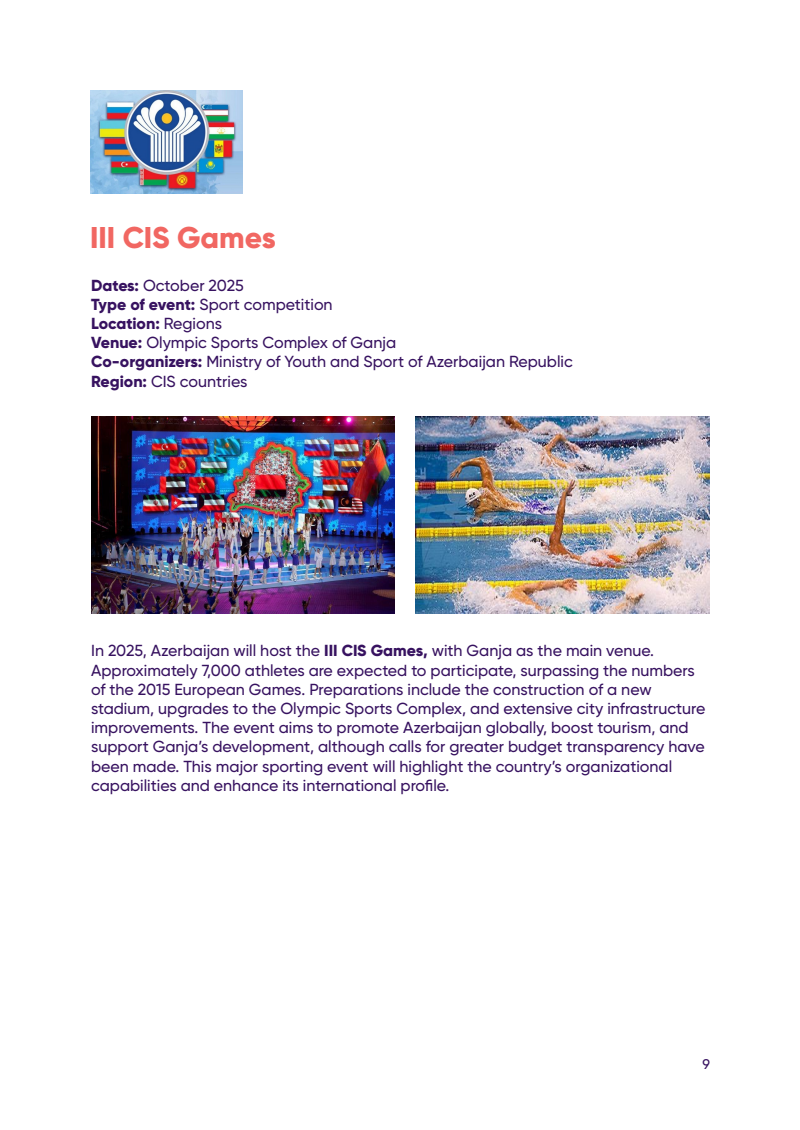
<style>
.page{position:relative;width:800px;height:1130px;background:#fff}
.page>*{position:absolute;margin:0;border:0;box-sizing:border-box;transform-origin:0 0}
.t1{font:800 30px "Gilroy";color:#f16762}
.t2{font:500 16px/19.2px "Gilroy";color:#371260}
.t3{font:500 14px "Gilroy";color:#371260}
.s1{font-weight:800}
</style>
<div class="page">
<img style="left:90px;top:90px;width:152px;height:104px">
<img style="left:91px;top:417px;width:303px;height:197px">
<img style="left:416px;top:417px;width:294px;height:197px">
<h1 class="t1" style="left:90px;top:218px;width:187px">III CIS Games</h1>
<p class="t2" style="left:91px;top:275px;width:483px"><span class="s1">Dates:</span> October 2025<br><span class="s1">Type of event:</span> Sport competition<br><span class="s1">Location:</span> Regions<br><span class="s1">Venue:</span> Olympic Sports Complex of Ganja<br><span class="s1">Co-organizers:</span> Ministry of Youth and Sport of Azerbaijan Republic <span class="s1">Region:</span> CIS countries</p>
<p class="t2" style="left:91px;top:641px;width:616px">In 2025, Azerbaijan will host the <span class="s1">III CIS Games,</span> with Ganja as the main venue.<br>Approximately 7,000 athletes are expected to participate, surpassing the numbers of the 2015 European Games. Preparations include the construction of a new stadium, upgrades to the Olympic Sports Complex, and extensive city infrastructure improvements. The event aims to promote Azerbaijan globally, boost tourism, and support Ganja’s development, although calls for greater budget transparency have been made. This major sporting event will highlight the country’s organizational capabilities and enhance its international profile.</p>
<p class="t3" style="left:702px;top:1056px;width:9px">9</p>
</div>
